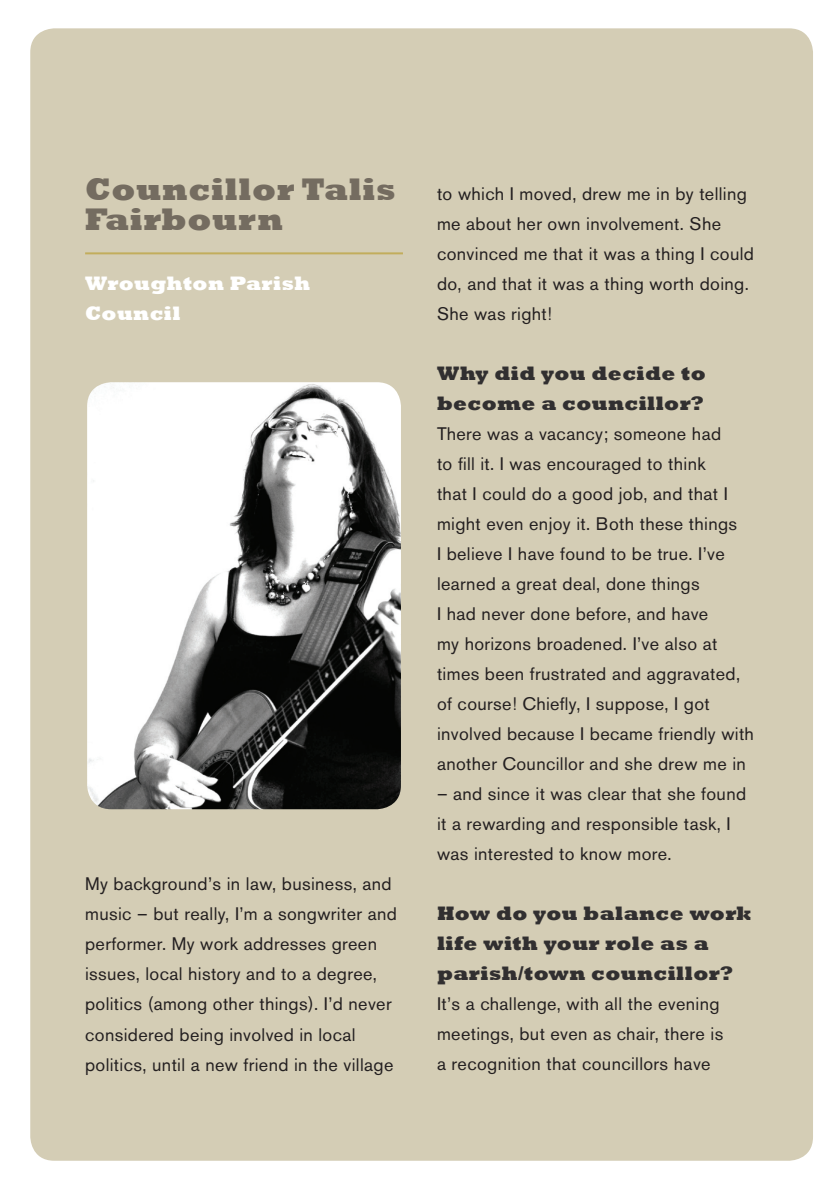
<style>
.page{position:relative;width:840px;height:1191px;background:#fff}
.page>*{position:absolute;margin:0;border:0;box-sizing:border-box;transform-origin:0 0}
.t1{font:800 32px/30px "Rockwell";letter-spacing:.02em;color:#746c60}
.t2{font:800 20px/30px "Rockwell";letter-spacing:.02em;color:#312f30}
.t3{font:800 20px/30px "Rockwell";letter-spacing:.02em;color:#fff}
.t4{font:18px/30px "Akzidenz Grotesk BE";letter-spacing:.02em;color:#231f20}
</style>
<div class="page">
<div style="left:30px;top:28px;width:782px;height:1132px;background:#d4cdb5;border-radius:24px"></div>
<img style="left:87px;top:382px;width:314px;height:427px">
<hr style="left:85px;top:252px;width:318px;height:2px;background:#c2ad5c">
<h1 class="t1" style="left:85px;top:175px;width:312px">Councillor Talis<br>Fairbourn</h1>
<p class="t3" style="left:85px;top:269px;width:226px">Wroughton Parish<br>Council</p>
<p class="t4" style="left:85px;top:869px;width:313px">My background’s in law, business, and music – but really, I’m a songwriter and performer. My work addresses green issues, local history and to a degree, politics (among other things). I’d never considered being involved in local politics, until a new friend in the village</p>
<p class="t4" style="left:437px;top:179px;width:318px">to which I moved, drew me in by telling me about her own involvement. She convinced me that it was a thing I could do, and that it was a thing worth doing.<br>She was right!</p>
<p class="t2" style="left:437px;top:359px;width:270px">Why did you decide to become a councillor?</p>
<p class="t4" style="left:437px;top:419px;width:318px">There was a vacancy; someone had<br>to fill it. I was encouraged to think<br>that I could do a good job, and that I might even enjoy it. Both these things<br>I believe I have found to be true. I’ve learned a great deal, done things<br>I had never done before, and have<br>my horizons broadened. I’ve also at times been frustrated and aggravated, of course! Chiefly, I suppose, I got involved because I became friendly with another Councillor and she drew me in</p>
<p class="t4" style="left:437px;top:779px;width:310px">– and since it was clear that she found it a rewarding and responsible task, I was interested to know more.</p>
<p class="t2" style="left:437px;top:899px;width:316px">How do you balance work life with your role as a parish/town councillor?</p>
<p class="t4" style="left:437px;top:989px;width:288px">It’s a challenge, with all the evening meetings, but even as chair, there is a recognition that councillors have</p>
</div>
